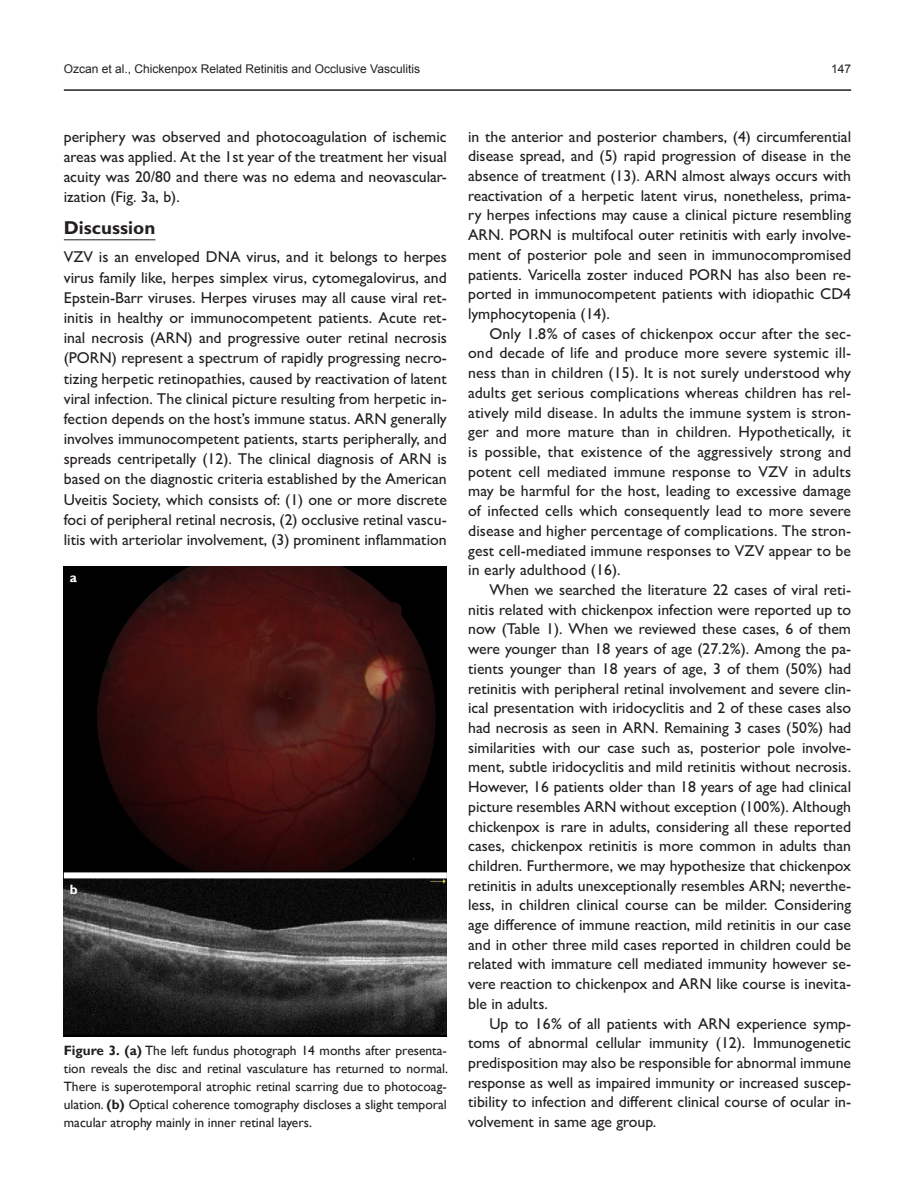
<style>
.page{position:relative;width:915px;height:1191px;background:#fff}
.page>*{position:absolute;margin:0;border:0;box-sizing:border-box;transform-origin:0 0}
.altbaslik{font:700 18.75px "Gill Sans MT Pro";color:#231f20}
.ana_metin_bosluksuz{font:500 15.75px/19.6px "Gill Sans MT Pro";color:#231f20;text-align:justify}
.fotoalti{font:13.5px/18px "Gill Sans";color:#231f20;text-align:justify}
.fotoalti-2{font:700 13.5px "Gill Sans";color:#fff}
.t1{font:12px "Arial";color:#231f20}
.s1{font-weight:700}
</style>
<div class="page">
<hr style="left:64px;top:89px;width:786px;height:2px;background:#231f20">
<hr style="left:64px;top:239px;width:91px;height:1px;background:#231f20">
<img style="left:64px;top:566px;width:382px;height:470px">
<div style="left:64px;top:872px;width:382px;height:6px;background:#fff"></div>
<p class="t1" style="left:64px;top:60px;width:357px">Ozcan et al., Chickenpox Related Retinitis and Occlusive Vasculitis</p>
<p class="t1" style="left:830px;top:60px;width:22px">147</p>
<p class="ana_metin_bosluksuz" style="left:64px;top:126px;width:384px;line-height:20.1px">periphery was observed and photocoagulation of ischemic areas was applied. At the 1st year of the treatment her visual acuity was 20/80 and there was no edema and neovascular&shy;ization (Fig. 3a, b).</p>
<p class="altbaslik" style="left:64px;top:216px;width:93px">Discussion</p>
<p class="ana_metin_bosluksuz" style="left:64px;top:247px;width:384px;line-height:20.1px">VZV is an enveloped DNA virus, and it belongs to herpes virus family like, herpes simplex virus, cytomegalovirus, and Epstein-Barr viruses. Herpes viruses may all cause viral ret&shy;initis in healthy or immunocompetent patients. Acute ret&shy;inal necrosis (ARN) and progressive outer retinal necrosis (PORN) represent a spectrum of rapidly progressing necro&shy;tizing herpetic retinopathies, caused by reactivation of latent viral infection. The clinical picture resulting from herpetic in&shy;fection depends on the host’s immune status. ARN generally involves immunocompetent patients, starts peripherally, and spreads centripetally (12). The clinical diagnosis of ARN is based on the diagnostic criteria established by the American Uveitis Society, which consists of: (1) one or more discrete foci of peripheral retinal necrosis, (2) occlusive retinal vascu&shy;litis with arteriolar involvement, (3) prominent inflammation</p>
<p class="fotoalti-2" style="left:70px;top:569px;width:9px">a</p>
<p class="fotoalti-2" style="left:70px;top:881px;width:9px">b</p>
<p class="fotoalti" style="left:64px;top:1041px;width:386px"><span class="s1">Figure 3. (a)</span> The left fundus photograph 14 months after presenta&shy;tion reveals the disc and retinal vasculature has returned to normal.<br>There is superotemporal atrophic retinal scarring due to photocoag&shy;ulation. <span class="s1">(b)</span> Optical coherence tomography discloses a slight temporal macular atrophy mainly in inner retinal layers.</p>
<p class="ana_metin_bosluksuz" style="left:468px;top:126px;width:384px">in the anterior and posterior chambers, (4) circumferential disease spread, and (5) rapid progression of disease in the absence of treatment (13). ARN almost always occurs with reactivation of a herpetic latent virus, nonetheless, prima&shy;ry herpes infections may cause a clinical picture resembling ARN. PORN is multifocal outer retinitis with early involve&shy;ment of posterior pole and seen in immunocompromised patients. Varicella zoster induced PORN has also been re&shy;ported in immunocompetent patients with idiopathic CD4 lymphocytopenia (14).</p>
<p class="ana_metin_bosluksuz" style="left:468px;top:323px;width:384px;text-indent:21px">Only 1.8% of cases of chickenpox occur after the sec&shy;ond decade of life and produce more severe systemic ill&shy;ness than in children (15). It is not surely understood why adults get serious complications whereas children has rel&shy;atively mild disease. In adults the immune system is stron&shy;ger and more mature than in children. Hypothetically, it is possible, that existence of the aggressively strong and potent cell mediated immune response to VZV in adults may be harmful for the host, leading to excessive damage of infected cells which consequently lead to more severe disease and higher percentage of complications. The stron&shy;gest cell-mediated immune responses to VZV appear to be in early adulthood (16).</p>
<p class="ana_metin_bosluksuz" style="left:468px;top:579px;width:384px;text-indent:21px">When we searched the literature 22 cases of viral reti&shy;nitis related with chickenpox infection were reported up to now (Table 1). When we reviewed these cases, 6 of them were younger than 18 years of age (27.2%). Among the pa&shy;tients younger than 18 years of age, 3 of them (50%) had retinitis with peripheral retinal involvement and severe clin&shy;ical presentation with iridocyclitis and 2 of these cases also had necrosis as seen in ARN. Remaining 3 cases (50%) had similarities with our case such as, posterior pole involve&shy;ment, subtle iridocyclitis and mild retinitis without necrosis.<br>However, 16 patients older than 18 years of age had clinical picture resembles ARN without exception (100%). Although chickenpox is rare in adults, considering all these reported cases, chickenpox retinitis is more common in adults than children. Furthermore, we may hypothesize that chickenpox retinitis in adults unexceptionally resembles ARN; neverthe&shy;less, in children clinical course can be milder. Considering age difference of immune reaction, mild retinitis in our case and in other three mild cases reported in children could be related with immature cell mediated immunity however se&shy;vere reaction to chickenpox and ARN like course is inevita&shy;ble in adults.</p>
<p class="ana_metin_bosluksuz" style="left:468px;top:1013px;width:384px;text-indent:21px">Up to 16% of all patients with ARN experience symp&shy;toms of abnormal cellular immunity (12). Immunogenetic predisposition may also be responsible for abnormal immune response as well as impaired immunity or increased suscep&shy;tibility to infection and different clinical course of ocular in&shy;volvement in same age group.</p>
</div>
